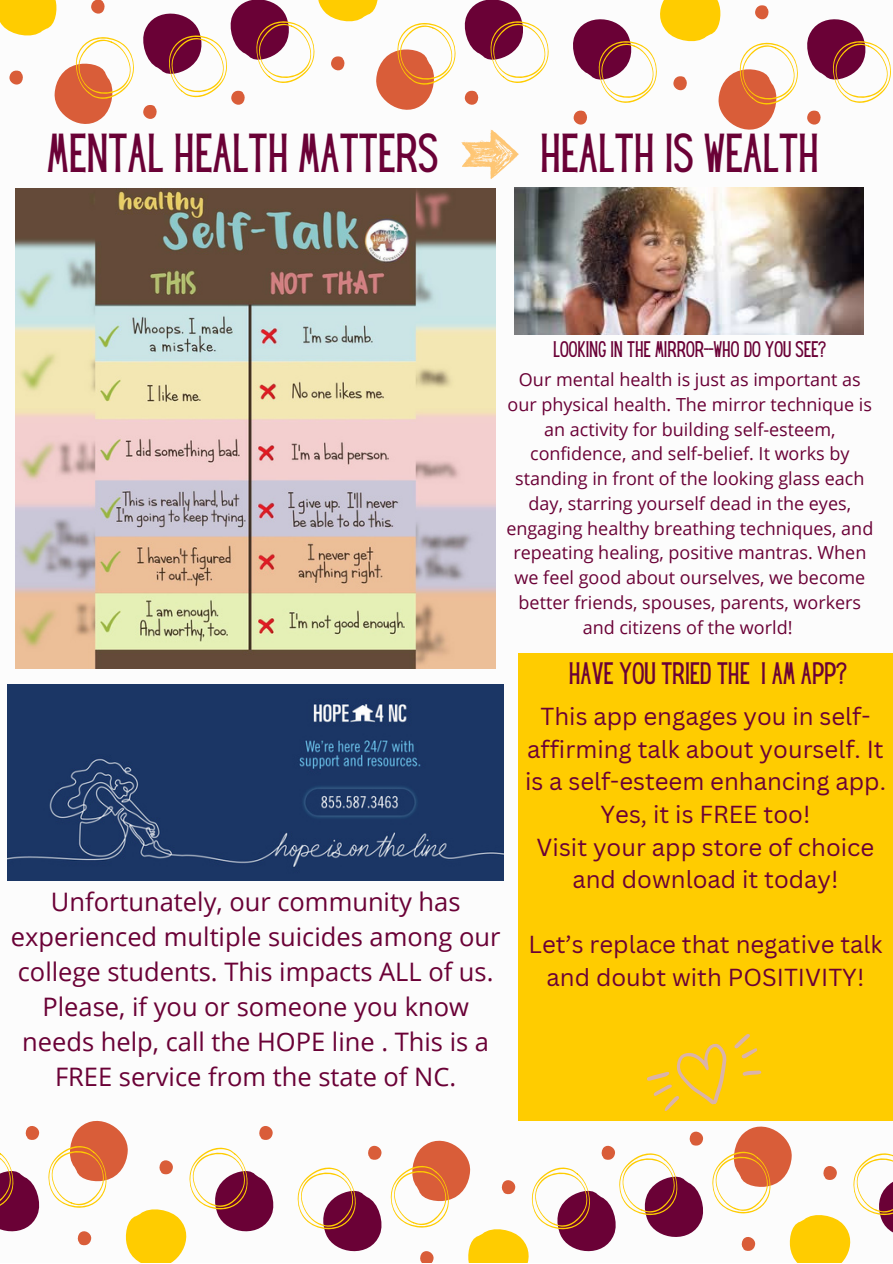
<style>
.page{position:relative;width:893px;height:1264px;background:#fff}
.page>*{position:absolute;margin:0;border:0;box-sizing:border-box;transform-origin:0 0}
.t1{font:48px "Hey Gotcha";color:#6a0136}
.t2{font:27.15px "Hey Gotcha";color:#6a0136}
.t3{font:25.5px/34.8px "Open Sans";color:#6a0136;text-align:center}
.t4{font:24px/32.5px "Canva Sans";color:#6a0136;text-align:center}
.t5{font:19.8px "Hey Gotcha";color:#6a0136}
.t6{font:18px/24.8px "Open Sans";color:#6a0136;text-align:center}
</style>
<div class="page">
<div style="left:518px;top:653px;width:374px;height:468px;background:#fc0"></div>
<svg style="left:0;top:0;width:134px;height:124px"></svg>
<svg style="left:143px;top:0;width:406px;height:119px"></svg>
<svg style="left:807px;top:110px;width:14px;height:15px"></svg>
<svg style="left:573px;top:0;width:225px;height:130px"></svg>
<svg style="left:807px;top:19px;width:84px;height:84px"></svg>
<svg style="left:368px;top:1145px;width:14px;height:15px"></svg>
<svg style="left:390px;top:1126px;width:502px;height:136px"></svg>
<svg style="left:297px;top:1167px;width:85px;height:85px"></svg>
<svg style="left:25px;top:1126px;width:14px;height:14px"></svg>
<svg style="left:48px;top:1120px;width:226px;height:142px"></svg>
<svg style="left:0;top:1153px;width:40px;height:79px"></svg>
<svg style="left:647px;top:1034px;width:115px;height:77px"></svg>
<img style="left:15px;top:188px;width:480px;height:480px">
<svg style="left:461px;top:130px;width:57px;height:49px"></svg>
<img style="left:8px;top:684px;width:495px;height:196px">
<img style="left:514px;top:188px;width:349px;height:147px">
<p class="t1" style="left:47px;top:134px;width:391px">MENTAL HEALTH MATTERS</p>
<p class="t1" style="left:540px;top:134px;width:277px">HEALTH IS WEALTH</p>
<p class="t5" style="left:553px;top:341px;width:275px">LOOKING IN THE MIRROR--WHO DO YOU SEE?</p>
<p class="t6" style="left:506px;top:367px;width:368px">Our mental health is just as important as our physical health. The mirror technique is an activity for building self-esteem, confidence, and self-belief. It works by standing in front of the looking glass each day, starring yourself dead in the eyes, engaging healthy breathing techniques, and repeating healing, positive mantras. When we feel good about ourselves, we become better friends, spouses, parents, workers and citizens of the world!</p>
<p class="t3" style="left:11px;top:884px;width:491px">Unfortunately, our community has experienced multiple suicides among our college students. This impacts ALL of us.<br>Please, if you or someone you know needs help, call the HOPE line . This is a FREE service from the state of NC.</p>
<p class="t2" style="left:568px;top:662px;width:281px">HAVE YOU TRIED THE I AM APP?</p>
<p class="t4" style="left:525px;top:699px;width:362px">This app engages you in self&shy;affirming talk about yourself. It is a self-esteem enhancing app.<br>Yes, it is FREE too!</p>
<p class="t4" style="left:536px;top:830px;width:339px">Visit your app store of choice and download it today!</p>
<p class="t4" style="left:528px;top:927px;width:355px">Let’s replace that negative talk and doubt with POSITIVITY!</p>
</div>
